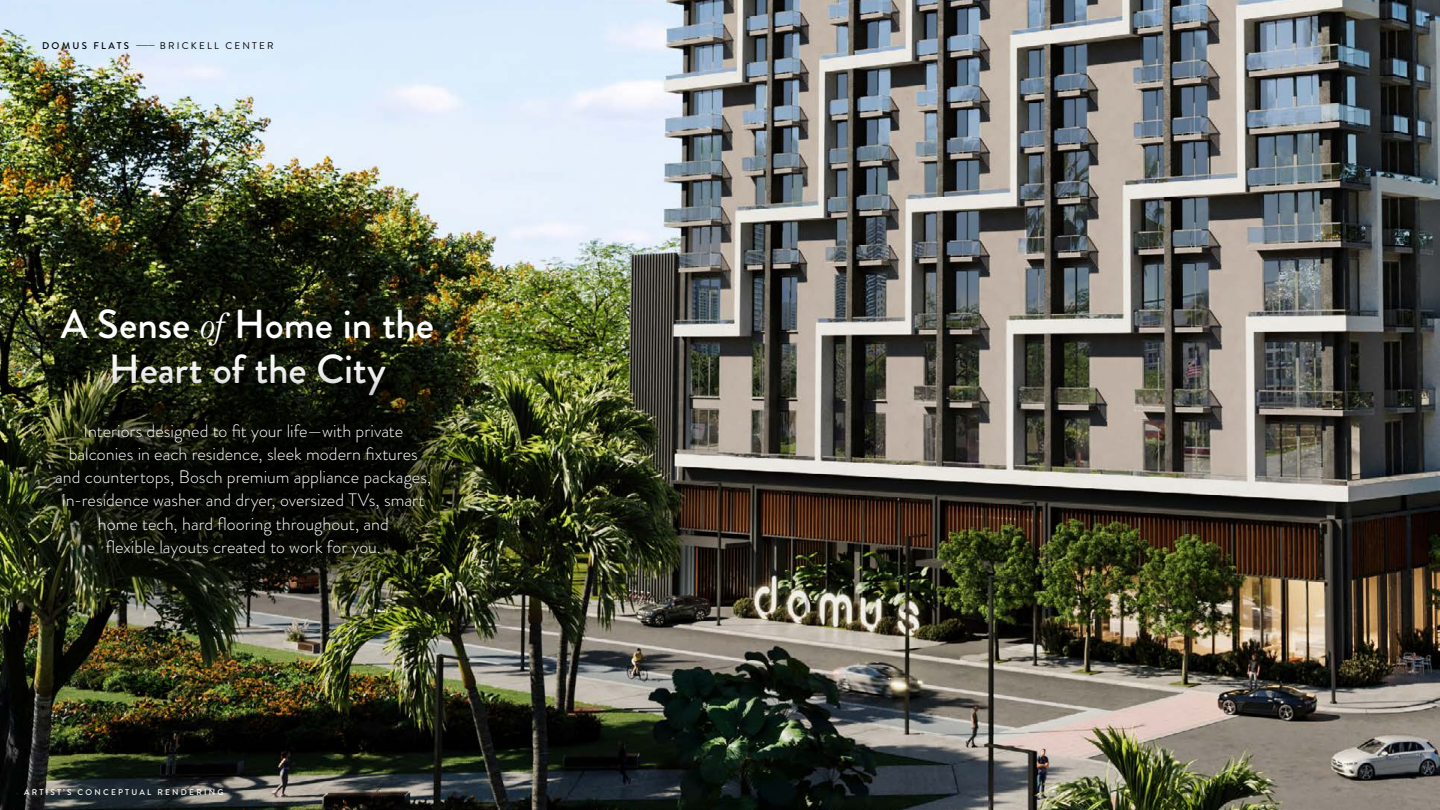
<style>
.page{position:relative;width:1440px;height:810px;background:#fff}
.page>*{position:absolute;margin:0;border:0;box-sizing:border-box;transform-origin:0 0}
.t1{font:500 40.5px/45px "Brandon Grotesque";letter-spacing:-.005em;color:#fff;text-align:center}
.t2{font:300 18px/23.2px "Brandon Grotesque";color:#fff;text-align:center}
.t3{font:9.75px "Brandon Grotesque";letter-spacing:.23em;color:#000}
.t4{font:500 8.25px "Brandon Grotesque";letter-spacing:.27em;color:#fff}
.s1{font-weight:500}
.s2{font-family:"Freight Disp Pro";font-weight:400;font-style:italic;font-size:38.25px}
</style>
<div class="page">
<img style="left:0;top:0;width:1440px;height:810px">
<div style="left:0;top:347px;width:512px;height:293px;background:#000;opacity:.8"></div>
<p class="t3" style="left:42px;top:39px;width:233px"><span class="s1">DOMUS FLATS</span> ——— BRICKELL CENTER</p>
<h1 class="t1" style="left:61px;top:303px;width:375px">A Sense <span class="s2">of</span> Home in the<br>Heart of the City</h1>
<p class="t2" style="left:55px;top:419px;width:378px">Interiors designed to fit your life—with private balconies in each residence, sleek modern fixtures and countertops, Bosch premium appliance packages, in-residence washer and dryer, oversized TVs, smart home tech, hard flooring throughout, and<br>flexible layouts created to work for you.</p>
<p class="t4" style="left:24px;top:786px;width:201px">ARTIST’S CONCEPTUAL RENDERING</p>
</div>
